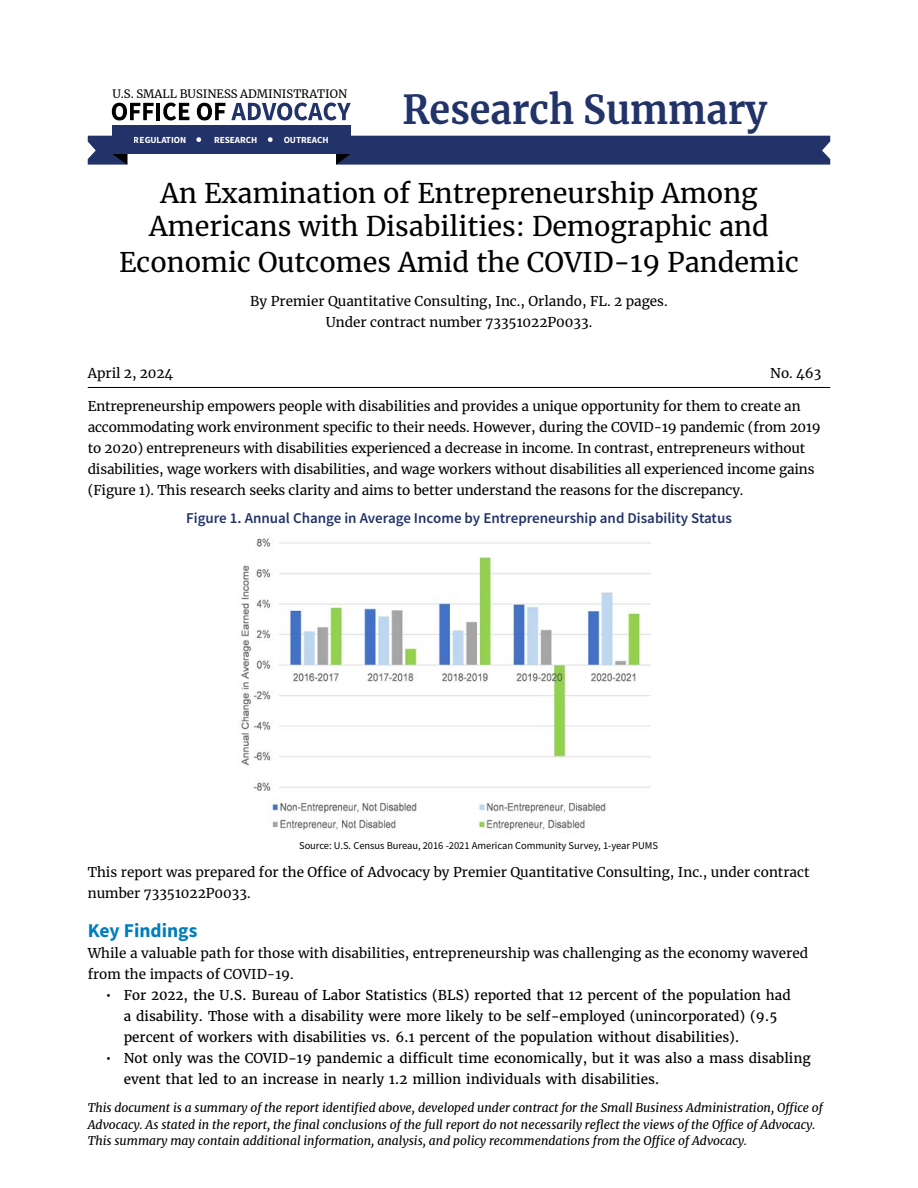
<style>
.page{position:relative;width:918px;height:1188px;background:#fff}
.page>*{position:absolute;margin:0;border:0;box-sizing:border-box;transform-origin:0 0}
.t1{font:700 39.45px "Merriweather";color:#223369;scale:.95 1}
.t2{font:27px/32.4px "Merriweather";color:#000;text-align:center}
.t3{font:700 19.5px "Source Sans Pro";color:#007dbd}
.Table_chart_heading{font:600 15px "Source Sans Pro";color:#213369}
.body__first{font:13.5px/21px "Merriweather";letter-spacing:-.01em;color:#000}
.t4{font:13.5px/21px "Merriweather";color:#000}
.Author{font:13.5px/21px "Merriweather";color:#000;text-align:center}
.Date_and_RS_number{font:13.5px "Merriweather";color:#000}
.t5{font:italic 12px/16.5px "Merriweather";color:#000}
.t6{font:11.4px "Merriweather";color:#000}
.t7{font:10.5px "Source Sans Pro";letter-spacing:-.005em;color:#000}
.t8{font:700 9.15px "Source Sans Pro";color:#fff}
</style>
<div class="page">
<div style="left:336px;top:136px;width:494px;height:29px;background:#223369"></div>
<svg style="left:88px;top:136px;width:39px;height:29px"></svg>
<div style="left:112px;top:125px;width:239px;height:29px;background:#223369"></div>
<svg style="left:196px;top:137px;width:5px;height:5px"></svg>
<svg style="left:268px;top:137px;width:5px;height:5px"></svg>
<svg style="left:112px;top:103px;width:42px;height:17px"></svg>
<hr style="left:156px;top:103px;width:4px;height:17px;background:#000">
<svg style="left:163px;top:103px;width:26px;height:17px"></svg>
<svg style="left:197px;top:103px;width:28px;height:17px"></svg>
<svg style="left:231px;top:103px;width:120px;height:17px"></svg>
<hr style="left:88px;top:387px;width:742px;height:1px;background:#000">
<img style="left:240px;top:538px;width:411px;height:295px">
<p class="t6" style="left:112px;top:86px;width:236px">U.S. SMALL BUSINESS ADMINISTRATION</p>
<p class="t8" style="left:134px;top:133px;width:54px">REGULATION</p>
<p class="t8" style="left:214px;top:133px;width:45px">RESEARCH</p>
<p class="t8" style="left:284px;top:133px;width:46px">OUTREACH</p>
<h1 class="t1" style="left:402px;top:82px;width:385px">Research Summary</h1>
<p class="t2" style="left:149px;top:177px;width:621px">An Examination of Entrepreneurship Among<br>Americans with Disabilities: Demographic and</p>
<p class="t2" style="left:119px;top:245px;width:681px">Economic Outcomes Amid the COVID-19 Pandemic</p>
<p class="Author" style="left:250px;top:291px;width:419px">By Premier Quantitative Consulting, Inc., Orlando, FL. 2 pages.<br>Under contract number 73351022P0033.</p>
<p class="Date_and_RS_number" style="left:88px;top:364px;width:87px">April 2, 2024</p>
<p class="Date_and_RS_number" style="left:770px;top:364px;width:52px">No. 463</p>
<p class="body__first" style="left:88px;top:395px;width:735px">Entrepreneurship empowers people with disabilities and provides a unique opportunity for them to create an accommodating work environment specific to their needs. However, during the COVID-19 pandemic (from 2019 to 2020) entrepreneurs with disabilities experienced a decrease in income. In contrast, entrepreneurs without disabilities, wage workers with disabilities, and wage workers without disabilities all experienced income gains (Figure 1). This research seeks clarity and aims to better understand the reasons for the discrepancy.</p>
<p class="Table_chart_heading" style="left:186px;top:508px;width:547px">Figure 1. Annual Change in Average Income by Entrepreneurship and Disability Status</p>
<p class="t7" style="left:299px;top:838px;width:361px">Source: U.S. Census Bureau, 2016 -2021 American Community Survey, 1-year PUMS</p>
<p class="body__first" style="left:88px;top:862px;width:723px">This report was prepared for the Office of Advocacy by Premier Quantitative Consulting, Inc., under contract number 73351022P0033.</p>
<p class="t3" style="left:88px;top:918px;width:111px">Key Findings</p>
<p class="body__first" style="left:88px;top:943px;width:722px">While a valuable path for those with disabilities, entrepreneurship was challenging as the economy wavered from the impacts of COVID-19.</p>
<p class="t4" style="left:124px;top:985px;width:669px;text-indent:-18px">• For 2022, the U.S. Bureau of Labor Statistics (BLS) reported that 12 percent of the population had a disability. Those with a disability were more likely to be self-employed (unincorporated) (9.5 percent of workers with disabilities vs. 6.1 percent of the population without disabilities).</p>
<p class="t4" style="left:124px;top:1048px;width:689px;text-indent:-18px">• Not only was the COVID-19 pandemic a difficult time economically, but it was also a mass disabling event that led to an increase in nearly 1.2 million individuals with disabilities.</p>
<p class="t5" style="left:88px;top:1099px;width:737px">This document is a summary of the report identified above, developed under contract for the Small Business Administration, Office of<br>Advocacy. As stated in the report, the final conclusions of the full report do not necessarily reflect the views of the Office of Advocacy.<br>This summary may contain additional information, analysis, and policy recommendations from the Office of Advocacy.</p>
</div>
